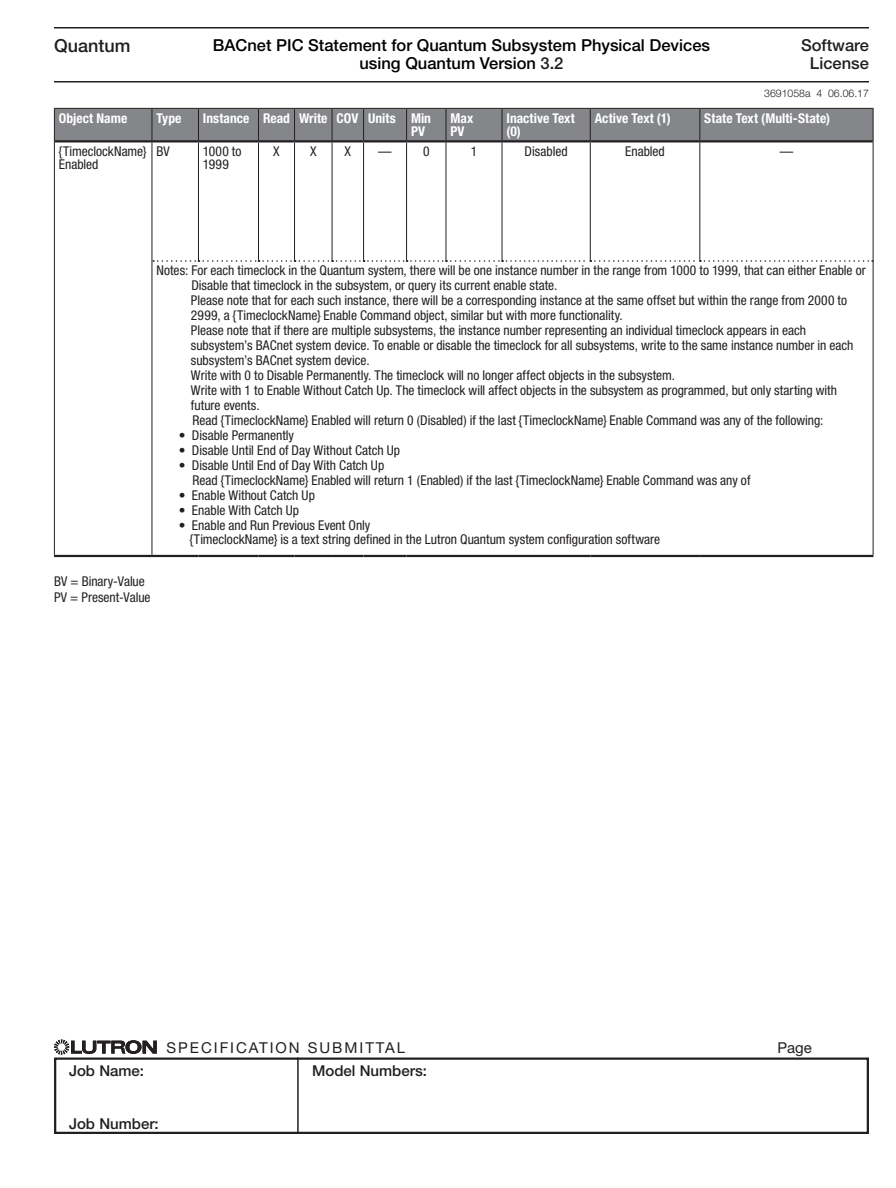
<style>
.page{position:relative;width:896px;height:1188px;background:#fff}
.page>*{position:absolute;margin:0;border:0;box-sizing:border-box;transform-origin:0 0}
.t1{font:500 18px "Helvetica Neue LT Std";color:#231f20}
.t2{font:500 16.5px/18px "Helvetica Neue LT Std";color:#000;text-align:center}
.t3{font:500 16.5px/18px "Helvetica Neue LT Std";color:#231f20;text-align:center}
.t4{font:500 15px "Helvetica Neue LT Std";color:#231f20}
.t5{font:15px "Helvetica Neue LT Std";letter-spacing:.13em;color:#231f20}
.t6{font:condensed 13.5px/15px "Helvetica Neue LT Std";color:#231f20}
.t7{font:700 condensed 13.5px/13.5px "Helvetica Neue LT Std";letter-spacing:.005em;color:#fff}
.t8{font:condensed 13.5px/13.5px "Helvetica Neue LT Std";letter-spacing:.02em;color:#231f20}
.t9{font:300 10.5px "Helvetica Neue LT Std";color:#231f20}
.s1{color:#231f20}
</style>
<div class="page">
<div style="left:54px;top:1058px;width:814px;height:76px;border:2px solid #231f20"></div>
<svg style="left:54px;top:1040px;width:103px;height:15px"></svg>
<hr style="left:297px;top:1058px;width:1px;height:76px;background:#231f20">
<hr style="left:54px;top:27px;width:814px;height:1px;background:#231f20">
<hr style="left:54px;top:81px;width:814px;height:1px;background:#231f20">
<div style="left:55px;top:109px;width:817px;height:31px;background:#848689"></div>
<hr style="left:152px;top:109px;width:1px;height:31px;background:#231f20">
<hr style="left:198px;top:109px;width:1px;height:31px;background:#231f20">
<hr style="left:258px;top:109px;width:1px;height:31px;background:#231f20">
<hr style="left:294px;top:109px;width:1px;height:31px;background:#231f20">
<hr style="left:332px;top:109px;width:1px;height:31px;background:#231f20">
<hr style="left:363px;top:109px;width:1px;height:31px;background:#231f20">
<hr style="left:406px;top:109px;width:1px;height:31px;background:#231f20">
<hr style="left:445px;top:109px;width:1px;height:31px;background:#231f20">
<hr style="left:501px;top:109px;width:1px;height:31px;background:#231f20">
<hr style="left:590px;top:109px;width:1px;height:31px;background:#231f20">
<hr style="left:872px;top:109px;width:1px;height:32px;background:#231f20">
<hr style="left:198px;top:142px;width:1px;height:118px;background:#231f20">
<hr style="left:258px;top:142px;width:1px;height:118px;background:#231f20">
<hr style="left:294px;top:142px;width:1px;height:118px;background:#231f20">
<hr style="left:332px;top:142px;width:1px;height:118px;background:#231f20">
<hr style="left:363px;top:142px;width:1px;height:118px;background:#231f20">
<hr style="left:406px;top:142px;width:1px;height:118px;background:#231f20">
<hr style="left:445px;top:142px;width:1px;height:118px;background:#231f20">
<hr style="left:501px;top:142px;width:1px;height:118px;background:#231f20">
<hr style="left:590px;top:142px;width:1px;height:118px;background:#231f20">
<hr style="left:872px;top:141px;width:1px;height:120px;background:#231f20">
<hr style="left:872px;top:261px;width:1px;height:294px;background:#231f20">
<hr style="left:54px;top:108px;width:98px;height:1px;background:#231f20">
<hr style="left:54px;top:109px;width:1px;height:32px;background:#231f20">
<hr style="left:152px;top:108px;width:46px;height:1px;background:#231f20">
<hr style="left:198px;top:108px;width:60px;height:1px;background:#231f20">
<hr style="left:258px;top:108px;width:36px;height:1px;background:#231f20">
<hr style="left:294px;top:108px;width:38px;height:1px;background:#231f20">
<hr style="left:332px;top:108px;width:31px;height:1px;background:#231f20">
<hr style="left:363px;top:108px;width:43px;height:1px;background:#231f20">
<hr style="left:406px;top:108px;width:40px;height:1px;background:#231f20">
<hr style="left:446px;top:108px;width:56px;height:1px;background:#231f20">
<hr style="left:502px;top:108px;width:88px;height:1px;background:#231f20">
<hr style="left:590px;top:108px;width:109px;height:1px;background:#231f20">
<hr style="left:54px;top:141px;width:1px;height:120px;background:#231f20">
<hr style="left:152px;top:142px;width:1px;height:119px;background:#231f20">
<hr style="left:54px;top:261px;width:1px;height:294px;background:#231f20">
<hr style="left:152px;top:261px;width:1px;height:294px;background:#231f20">
<hr style="left:699px;top:108px;width:174px;height:1px;background:#231f20">
<hr style="left:699px;top:109px;width:1px;height:31px;background:#231f20">
<hr style="left:699px;top:142px;width:1px;height:118px;background:#231f20">
<hr style="left:55px;top:140px;width:97px;height:2px;background:#231f20">
<hr style="left:54px;top:555px;width:98px;height:2px;background:#231f20">
<hr style="left:152px;top:140px;width:46px;height:2px;background:#231f20">
<hr style="left:198px;top:140px;width:60px;height:2px;background:#231f20">
<hr style="left:258px;top:140px;width:36px;height:2px;background:#231f20">
<hr style="left:294px;top:140px;width:38px;height:2px;background:#231f20">
<hr style="left:332px;top:140px;width:31px;height:2px;background:#231f20">
<hr style="left:363px;top:140px;width:43px;height:2px;background:#231f20">
<hr style="left:406px;top:140px;width:40px;height:2px;background:#231f20">
<hr style="left:446px;top:140px;width:56px;height:2px;background:#231f20">
<hr style="left:502px;top:140px;width:88px;height:2px;background:#231f20">
<hr style="left:590px;top:140px;width:109px;height:2px;background:#231f20">
<hr style="left:699px;top:140px;width:173px;height:2px;background:#231f20">
<hr style="left:152px;top:555px;width:46px;height:2px;background:#231f20">
<hr style="left:198px;top:555px;width:60px;height:2px;background:#231f20">
<hr style="left:258px;top:555px;width:36px;height:2px;background:#231f20">
<hr style="left:294px;top:555px;width:38px;height:2px;background:#231f20">
<hr style="left:332px;top:555px;width:31px;height:2px;background:#231f20">
<hr style="left:363px;top:555px;width:43px;height:2px;background:#231f20">
<hr style="left:406px;top:555px;width:40px;height:2px;background:#231f20">
<hr style="left:446px;top:555px;width:56px;height:2px;background:#231f20">
<hr style="left:502px;top:555px;width:88px;height:2px;background:#231f20">
<hr style="left:590px;top:555px;width:109px;height:2px;background:#231f20">
<hr style="left:699px;top:555px;width:174px;height:2px;background:#231f20">
<svg style="left:153px;top:260px;width:719px;height:2px"></svg>
<h1 class="t1" style="left:54px;top:35px;width:78px">Quantum</h1>
<p class="t2" style="left:213px;top:36px;width:498px">BACnet PIC Statement for Quantum Subsystem Physical Devices using Quantum Version <span class="s1">3.2</span></p>
<p class="t3" style="left:801px;top:36px;width:69px">Software<br>License</p>
<p class="t9" style="left:764px;top:87px;width:106px">3691058a 4 06.06.17</p>
<p class="t7" style="left:59px;top:111px;width:70px">Object Name</p>
<p class="t7" style="left:156px;top:111px;width:27px">Type</p>
<p class="t7" style="left:411px;top:111px;width:21px;text-indent:-208px">Instance Read Write COV Units Min<br>PV</p>
<p class="t7" style="left:450px;top:111px;width:24px">Max<br>PV</p>
<p class="t7" style="left:506px;top:111px;width:70px">Inactive Text (0)</p>
<p class="t7" style="left:594px;top:111px;width:78px">Active Text (1)</p>
<p class="t7" style="left:704px;top:111px;width:127px">State Text (Multi-State)</p>
<p class="t6" style="left:59px;top:144px;width:89px;line-height:13.5px">{TimeclockName}<br>Enabled</p>
<p class="t6" style="left:156px;top:143px;width:15px">BV</p>
<p class="t8" style="left:203px;top:144px;width:40px">1000 to<br>1999</p>
<p class="t6" style="left:273px;top:143px;width:8px">X</p>
<p class="t6" style="left:310px;top:143px;width:8px">X</p>
<p class="t6" style="left:344px;top:143px;width:8px">X</p>
<p class="t6" style="left:378px;top:143px;width:53px">— 0</p>
<p class="t6" style="left:470px;top:143px;width:8px">1</p>
<p class="t6" style="left:524px;top:143px;width:44px">Disabled</p>
<p class="t6" style="left:625px;top:143px;width:41px">Enabled</p>
<p class="t6" style="left:779px;top:143px;width:15px">—</p>
<p class="t6" style="left:191px;top:263px;width:676px;text-indent:-34px">Notes: For each timeclock in the Quantum system, there will be one instance number in the range from 1000 to 1999, that can either Enable or Disable that timeclock in the subsystem, or query its current enable state.<br>Please note that for each such instance, there will be a corresponding instance at the same offset but within the range from 2000 to 2999, a {TimeclockName} Enable Command object, similar but with more functionality.<br>Please note that if there are multiple subsystems, the instance number representing an individual timeclock appears in each subsystem’s BACnet system device. To enable or disable the timeclock for all subsystems, write to the same instance number in each subsystem’s BACnet system device.<br>Write with 0 to Disable Permanently. The timeclock will no longer affect objects in the subsystem.<br>Write with 1 to Enable Without Catch Up. The timeclock will affect objects in the subsystem as programmed, but only starting with future events.<br>Read {TimeclockName} Enabled will return 0 (Disabled) if the last {TimeclockName} Enable Command was any of the following:</p>
<p class="t6" style="left:179px;top:428px;width:117px">• Disable Permanently</p>
<p class="t6" style="left:179px;top:443px;width:223px">• Disable Until End of Day Without Catch Up</p>
<p class="t6" style="left:192px;top:458px;width:559px;text-indent:-14px">• Disable Until End of Day With Catch Up<br>Read {TimeclockName} Enabled will return 1 (Enabled) if the last {TimeclockName} Enable Command was any of</p>
<p class="t6" style="left:179px;top:488px;width:137px">• Enable Without Catch Up</p>
<p class="t6" style="left:179px;top:503px;width:122px">• Enable With Catch Up</p>
<p class="t6" style="left:190px;top:519px;width:472px;line-height:13.5px;text-indent:-11px">• Enable and Run Previous Event Only<br>{TimeclockName} is a text string defined in the Lutron Quantum system configuration software</p>
<p class="t6" style="left:54px;top:572px;width:98px;line-height:16.5px">BV = Binary-Value<br>PV = Present-Value</p>
<p class="t4" style="left:69px;top:1061px;width:77px">Job Name:</p>
<p class="t5" style="left:166px;top:1039px;width:240px">SPECIFICATION SUBMITTAL</p>
<p class="t5" style="left:777px;top:1039px;width:36px">Page</p>
<p class="t4" style="left:312px;top:1061px;width:116px">Model Numbers:</p>
<p class="t4" style="left:69px;top:1114px;width:91px">Job Number:</p>
</div>
